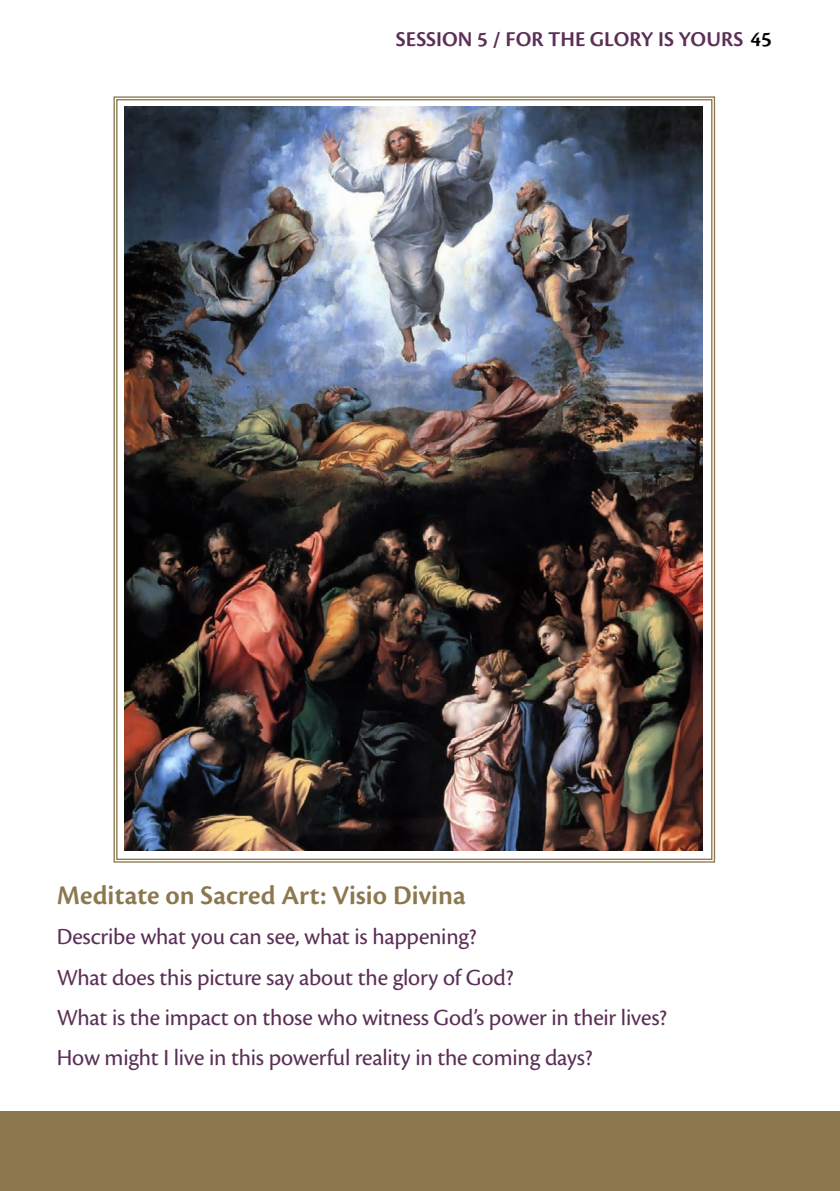
<style>
.page{position:relative;width:840px;height:1191px;background:#fff}
.page>*{position:absolute;margin:0;border:0;box-sizing:border-box;transform-origin:0 0}
.t1{font:600 28px "Cronos Pro";color:#8b784e}
.t2{font:24px/40.2px "Cronos Pro";letter-spacing:-.01em;color:#5b2f57}
.t3{font:600 22px "Cronos Pro";color:#5b2f57}
.s1{color:#000}
</style>
<div class="page">
<div style="left:0;top:1111px;width:839px;height:80px;background:#8b784e"></div>
<svg style="left:113px;top:96px;width:602px;height:767px"></svg>
<img style="left:125px;top:106px;width:576px;height:744px">
<p class="t3" style="left:395px;top:26px;width:377px">SESSION 5 / FOR THE GLORY IS YOURS <span class="s1">45</span></p>
<p class="t1" style="left:57px;top:879px;width:410px">Meditate on Sacred Art: Visio Divina</p>
<p class="t2" style="left:57px;top:917px;width:611px">Describe what you can see, what is happening?<br>What does this picture say about the glory of God?<br>What is the impact on those who witness God’s power in their lives?<br>How might I live in this powerful reality in the coming days?</p>
</div>
